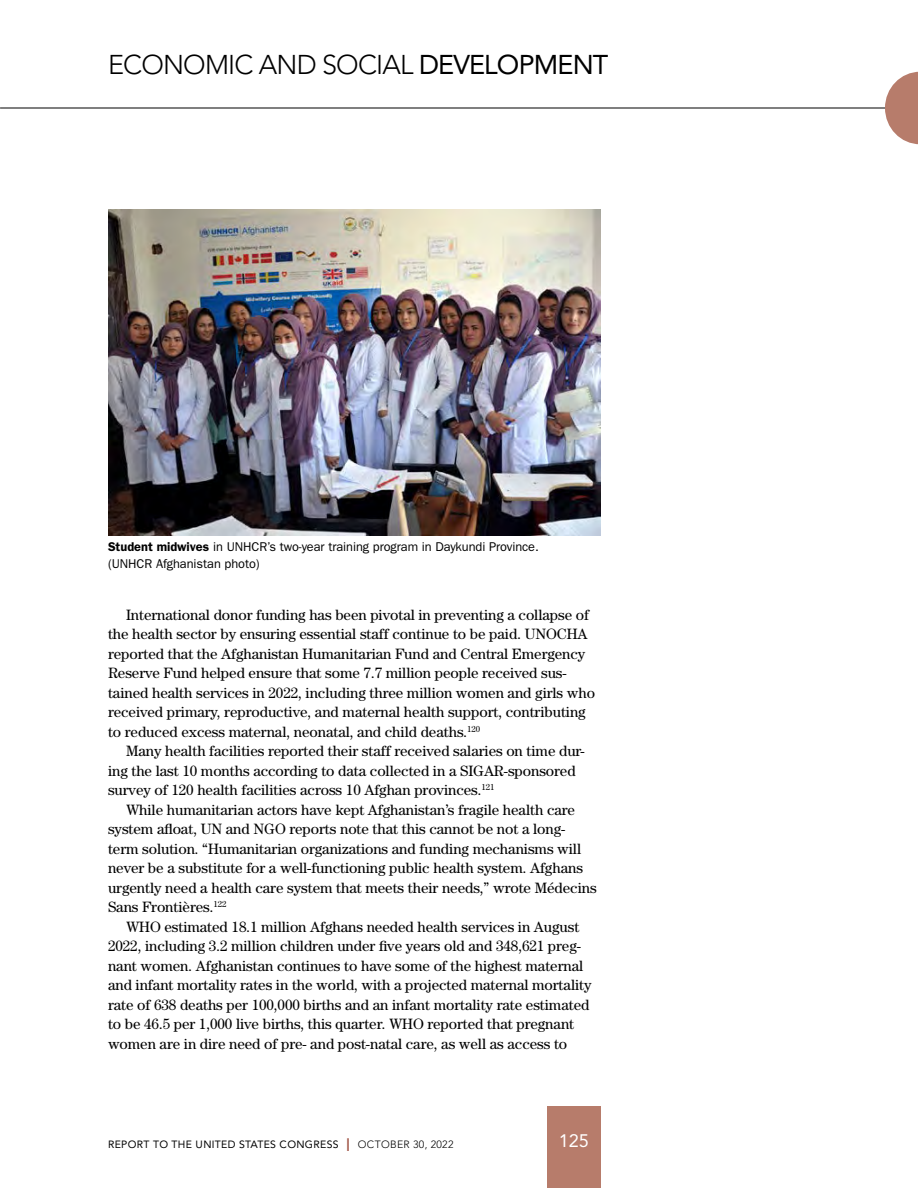
<style>
.page{position:relative;width:918px;height:1188px;background:#fff}
.page>*{position:absolute;margin:0;border:0;box-sizing:border-box;transform-origin:0 0}
.t1{font:300 27px "Avenir LT Std";letter-spacing:-.03em;color:#000}
.t2{font:18px "Avenir LT Std";color:#fff}
.t3{font:15px/19.5px "Century Std";letter-spacing:-.005em;color:#000}
.t4{font:12.75px/16.5px "ITC Franklin Gothic Std";letter-spacing:-.005em;color:#000}
.t5{font:10.5px "Avenir LT Std";letter-spacing:.03em;color:#000}
.s1{font-weight:400}
.s2{font-weight:600}
.s3{font-size:18px;color:#a05344}
.s4{font-weight:300}
</style>
<div class="page">
<hr style="left:0;top:108px;width:918px;height:1px;background:#000">
<svg style="left:885px;top:72px;width:33px;height:72px"></svg>
<div style="left:547px;top:1107px;width:54px;height:81px;background:#b77c6b"></div>
<img style="left:109px;top:209px;width:491px;height:326px">
<h1 class="t1" style="left:108px;top:49px;width:502px">ECONOMIC AND SOCIAL <span class="s1">DEVELOPMENT</span></h1>
<p class="t4" style="left:108px;top:539px;width:432px"><span class="s2">Student midwives</span> in UNHCR’s two-year training program in Daykundi Province. (UNHCR Afghanistan photo)</p>
<p class="t3" style="left:108px;top:604px;width:489px;text-indent:18px">International donor funding has been pivotal in preventing a collapse of the health sector by ensuring essential staff continue to be paid. UNOCHA reported that the Afghanistan Humanitarian Fund and Central Emergency Reserve Fund helped ensure that some 7.7 million people received sus&shy;tained health services in 2022, including three million women and girls who received primary, reproductive, and maternal health support, contributing to reduced excess maternal, neonatal, and child deaths.<sup>120</sup></p>
<p class="t3" style="left:108px;top:741px;width:478px;text-indent:18px">Many health facilities reported their staff received salaries on time dur&shy;ing the last 10 months according to data collected in a SIGAR-sponsored survey of 120 health facilities across 10 Afghan provinces.<sup>121</sup></p>
<p class="t3" style="left:108px;top:799px;width:490px;text-indent:18px">While humanitarian actors have kept Afghanistan’s fragile health care system afloat, UN and NGO reports note that this cannot be not a long&shy;term solution. “Humanitarian organizations and funding mechanisms will never be a substitute for a well-functioning public health system. Afghans urgently need a health care system that meets their needs,” wrote Médecins Sans Frontières.<sup>122</sup></p>
<p class="t3" style="left:108px;top:916px;width:485px;text-indent:18px">WHO estimated 18.1 million Afghans needed health services in August 2022, including 3.2 million children under five years old and 348,621 preg&shy;nant women. Afghanistan continues to have some of the highest maternal and infant mortality rates in the world, with a projected maternal mortality rate of 638 deaths per 100,000 births and an infant mortality rate estimated to be 46.5 per 1,000 live births, this quarter. WHO reported that pregnant women are in dire need of pre- and post-natal care, as well as access to</p>
<p class="t5" style="left:108px;top:1138px;width:347px">REPORT TO THE UNITED STATES CONGRESS <span class="s3">I</span> <span class="s4">OCTOBER 30, 2022</span></p>
<p class="t2" style="left:559px;top:1131px;width:32px">125</p>
</div>
